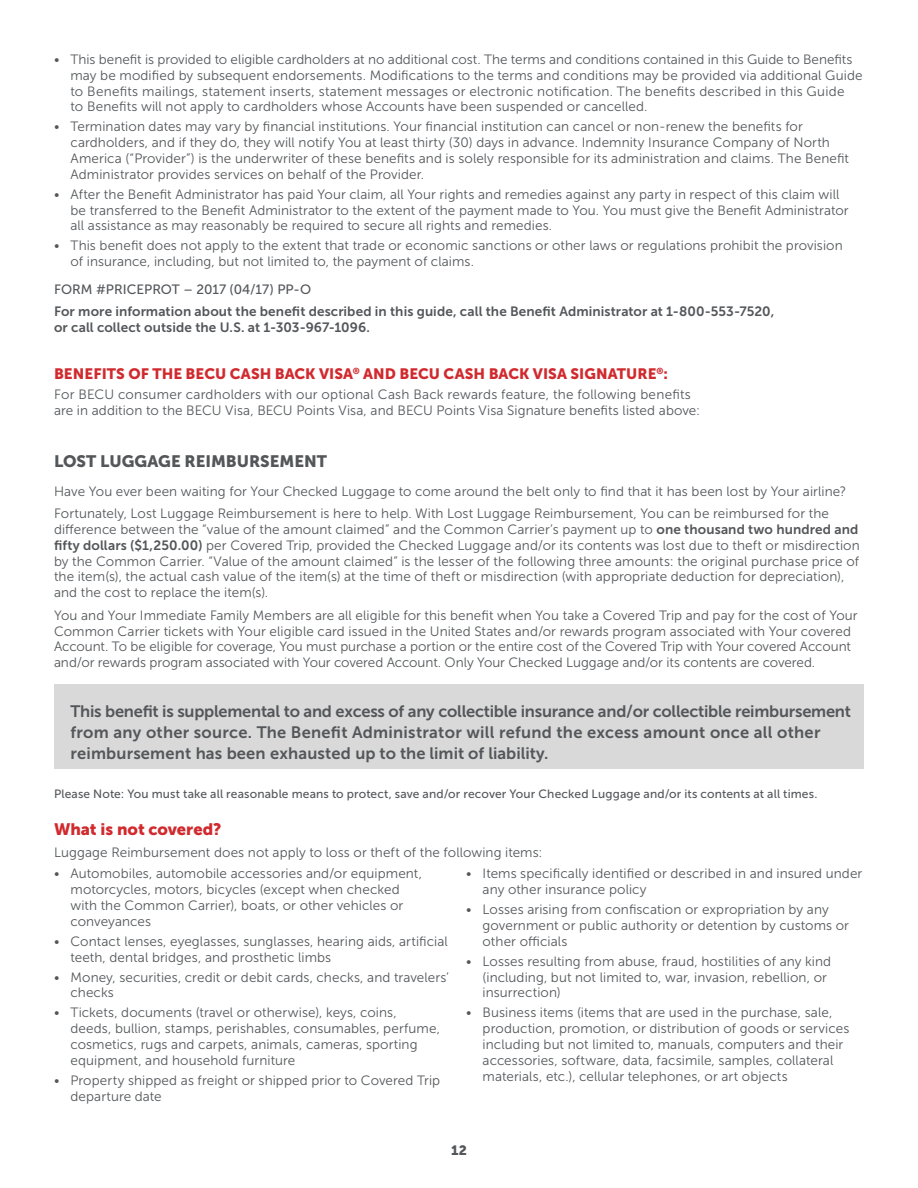
<style>
.page{position:relative;width:918px;height:1188px;background:#fff}
.page>*{position:absolute;margin:0;border:0;box-sizing:border-box;transform-origin:0 0}
.t1{font:16.5px/21px "Museo Sans 700";color:#54575a}
.t2{font:16.5px "Museo Sans 900";color:#54575a}
.t3{font:16.5px "Museo Sans 900";letter-spacing:-.005em;color:#d12a2e}
.t4{font:15px "Museo Sans 900";letter-spacing:.005em;color:#d12a2e}
.t5{font:13.5px/15.8px "Museo Sans 300";letter-spacing:.005em;color:#54575a}
.t6{font:13.5px/15.8px "Museo Sans 700";letter-spacing:.01em;color:#54575a}
.t7{font:13.5px "Museo Sans 500";color:#54575a}
.t8{font:13.5px "Museo Sans 900";color:#54575a}
.t9{font:12px "Museo Sans 500";letter-spacing:.015em;color:#54575a}
.s1{font-family:"Museo Sans 700"}
</style>
<div class="page">
<div style="left:54px;top:685px;width:810px;height:84px;background:#d9d9d9"></div>
<p class="t5" style="left:70px;top:52px;width:794px;text-indent:-16px">• This benefit is provided to eligible cardholders at no additional cost. The terms and conditions contained in this Guide to Benefits may be modified by subsequent endorsements. Modifications to the terms and conditions may be provided via additional Guide to Benefits mailings, statement inserts, statement messages or electronic notification. The benefits described in this Guide<br>to Benefits will not apply to cardholders whose Accounts have been suspended or cancelled.</p>
<p class="t5" style="left:70px;top:119px;width:780px;text-indent:-16px">• Termination dates may vary by financial institutions. Your financial institution can cancel or non-renew the benefits for cardholders, and if they do, they will notify You at least thirty (30) days in advance. Indemnity Insurance Company of North America (“Provider”) is the underwriter of these benefits and is solely responsible for its administration and claims. The Benefit Administrator provides services on behalf of the Provider.</p>
<p class="t5" style="left:70px;top:186px;width:780px;text-indent:-16px">• After the Benefit Administrator has paid Your claim, all Your rights and remedies against any party in respect of this claim will be transferred to the Benefit Administrator to the extent of the payment made to You. You must give the Benefit Administrator all assistance as may reasonably be required to secure all rights and remedies.</p>
<p class="t5" style="left:70px;top:238px;width:774px;text-indent:-16px">• This benefit does not apply to the extent that trade or economic sanctions or other laws or regulations prohibit the provision of insurance, including, but not limited to, the payment of claims.</p>
<p class="t7" style="left:54px;top:282px;width:259px">FORM #PRICEPROT – 2017 (04/17) PP-O</p>
<p class="t6" style="left:54px;top:304px;width:722px">For more information about the benefit described in this guide, call the Benefit Administrator at 1-800-553-7520, or call collect outside the U.S. at 1-303-967-1096.</p>
<p class="t4" style="left:54px;top:365px;width:616px">BENEFITS OF THE BECU CASH BACK VISA<sup>®</sup> AND BECU CASH BACK VISA SIGNATURE<sup>®</sup>:</p>
<p class="t5" style="left:54px;top:387px;width:648px">For BECU consumer cardholders with our optional Cash Back rewards feature, the following benefits are in addition to the BECU Visa, BECU Points Visa, and BECU Points Visa Signature benefits listed above:</p>
<p class="t2" style="left:54px;top:452px;width:274px">LOST LUGGAGE REIMBURSEMENT</p>
<p class="t5" style="left:54px;top:480px;width:794px;line-height:22.5px">Have You ever been waiting for Your Checked Luggage to come around the belt only to find that it has been lost by Your airline?<br>Fortunately, Lost Luggage Reimbursement is here to help. With Lost Luggage Reimbursement, You can be reimbursed for the</p>
<p class="t5" style="left:54px;top:522px;width:807px">difference between the “value of the amount claimed” and the Common Carrier’s payment up to <span class="s1">one thousand two hundred and fifty dollars ($1,250.00)</span> per Covered Trip, provided the Checked Luggage and/or its contents was lost due to theft or misdirection by the Common Carrier. “Value of the amount claimed” is the lesser of the following three amounts: the original purchase price of the item(s), the actual cash value of the item(s) at the time of theft or misdirection (with appropriate deduction for depreciation), and the cost to replace the item(s).</p>
<p class="t5" style="left:54px;top:607px;width:805px">You and Your Immediate Family Members are all eligible for this benefit when You take a Covered Trip and pay for the cost of Your Common Carrier tickets with Your eligible card issued in the United States and/or rewards program associated with Your covered Account. To be eligible for coverage, You must purchase a portion or the entire cost of the Covered Trip with Your covered Account and/or rewards program associated with Your covered Account. Only Your Checked Luggage and/or its contents are covered.</p>
<p class="t1" style="left:70px;top:701px;width:782px">This benefit is supplemental to and excess of any collectible insurance and/or collectible reimbursement from any other source. The Benefit Administrator will refund the excess amount once all other reimbursement has been exhausted up to the limit of liability.</p>
<p class="t9" style="left:54px;top:788px;width:765px">Please Note: You must take all reasonable means to protect, save and/or recover Your Checked Luggage and/or its contents at all times.</p>
<p class="t3" style="left:54px;top:820px;width:169px">What is not covered?</p>
<p class="t5" style="left:54px;top:845px;width:490px">Luggage Reimbursement does not apply to loss or theft of the following items:</p>
<p class="t5" style="left:70px;top:866px;width:353px;text-indent:-16px">• Automobiles, automobile accessories and/or equipment, motorcycles, motors, bicycles (except when checked with the Common Carrier), boats, or other vehicles or conveyances</p>
<p class="t5" style="left:70px;top:933px;width:379px;text-indent:-16px">• Contact lenses, eyeglasses, sunglasses, hearing aids, artificial teeth, dental bridges, and prosthetic limbs</p>
<p class="t5" style="left:70px;top:969px;width:380px;text-indent:-16px">• Money, securities, credit or debit cards, checks, and travelers’ checks</p>
<p class="t5" style="left:70px;top:1005px;width:371px;text-indent:-16px">• Tickets, documents (travel or otherwise), keys, coins, deeds, bullion, stamps, perishables, consumables, perfume, cosmetics, rugs and carpets, animals, cameras, sporting equipment, and household furniture</p>
<p class="t5" style="left:70px;top:1072px;width:371px;text-indent:-16px">• Property shipped as freight or shipped prior to Covered Trip departure date</p>
<p class="t5" style="left:483px;top:866px;width:381px;text-indent:-16px">• Items specifically identified or described in and insured under any other insurance policy</p>
<p class="t5" style="left:483px;top:902px;width:368px;text-indent:-16px">• Losses arising from confiscation or expropriation by any government or public authority or detention by customs or other officials</p>
<p class="t5" style="left:483px;top:953px;width:350px;text-indent:-16px">• Losses resulting from abuse, fraud, hostilities of any kind (including, but not limited to, war, invasion, rebellion, or insurrection)</p>
<p class="t5" style="left:483px;top:1005px;width:368px;text-indent:-16px">• Business items (items that are used in the purchase, sale, production, promotion, or distribution of goods or services including but not limited to, manuals, computers and their accessories, software, data, facsimile, samples, collateral materials, etc.), cellular telephones, or art objects</p>
<p class="t8" style="left:451px;top:1143px;width:17px">12</p>
</div>
